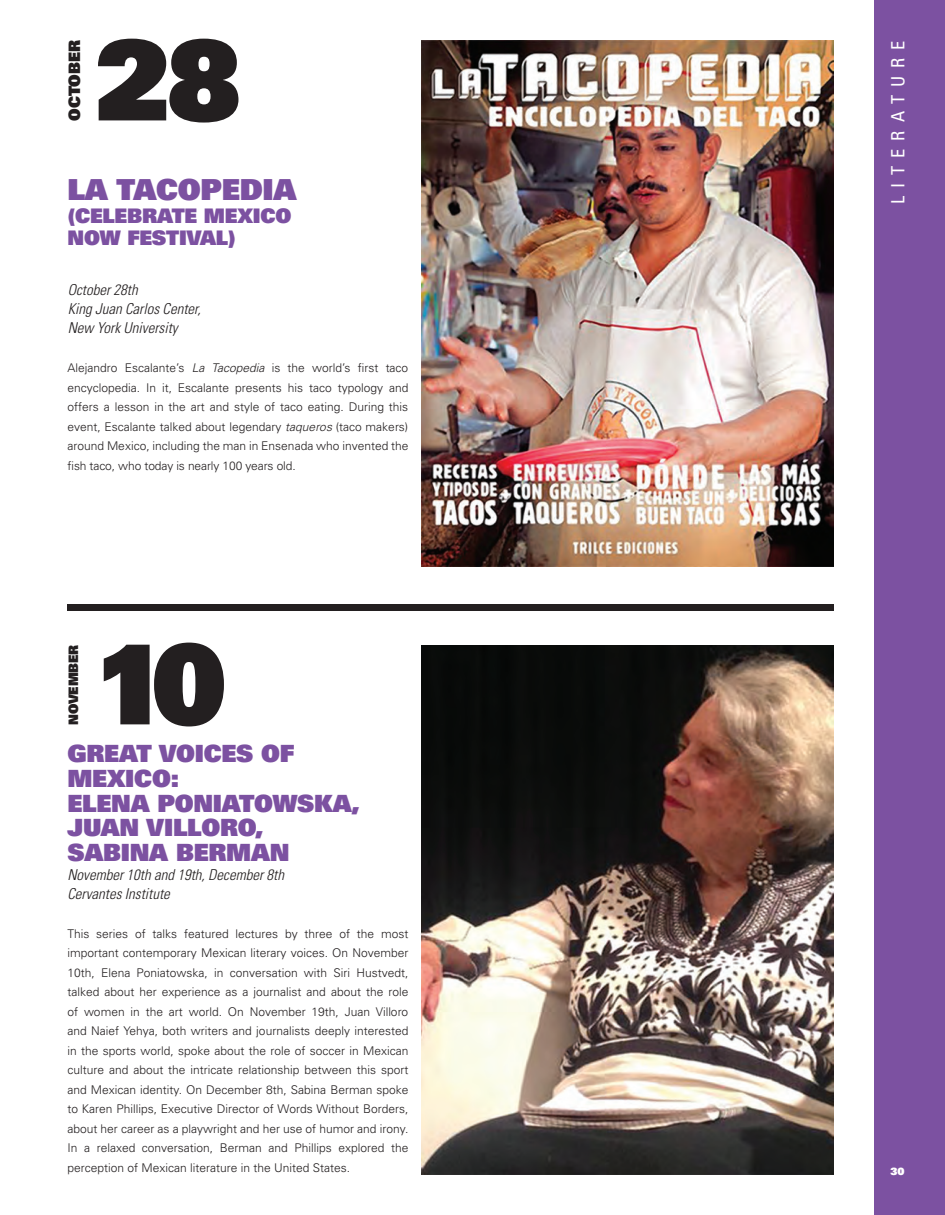
<style>
.page{position:relative;width:945px;height:1215px;background:#fff}
.page>*{position:absolute;margin:0;border:0;box-sizing:border-box;transform-origin:0 0}
.t1{font:900 110.4px "Univers";color:#231f20}
.t2{font:900 28.95px "Univers";letter-spacing:-.01em;color:#7c51a1}
.t3{font:900 23.7px/24.9px "Univers";letter-spacing:-.01em;color:#7c51a1}
.t4{font:900 20.1px/22px "Univers";letter-spacing:-.01em;color:#7c51a1}
.t5{font:condensed 18.3px "Univers";letter-spacing:.44em;color:#fff}
.t6{font:900 15.75px "Univers";letter-spacing:-.01em;color:#231f20}
.t7{font:italic 300 condensed 15px/18.8px "Univers";color:#231f20}
.t8{font:900 13.05px "Univers";letter-spacing:-.01em;color:#231f20}
.t9{font:300 12px/19.5px "Univers";color:#231f20;text-align:justify}
.t10{font:900 10.05px "Univers";color:#fff}
.s1{font-style:italic}
</style>
<div class="page">
<div style="left:875px;top:0;width:70px;height:1215px;background:#7c51a1"></div>
<img style="left:422px;top:40px;width:412px;height:527px">
<div style="left:68px;top:604px;width:766px;height:7px;background:#231f20"></div>
<img style="left:422px;top:645px;width:412px;height:529px">
<h3 class="t6" style="left:64px;top:121px;width:82px;rotate:-90deg">OCTOBER</h3>
<h1 class="t1" style="left:95px;top:8px;width:148px">28</h1>
<h2 class="t2" style="left:68px;top:171px;width:231px">LA TACOPEDIA</h2>
<h3 class="t4" style="left:68px;top:204px;width:226px">(CELEBRATE MEXICO<br>NOW FESTIVAL)</h3>
<p class="t7" style="left:68px;top:280px;width:135px">October 28th<br>King Juan Carlos Center,<br>New York University</p>
<p class="t9" style="left:67px;top:358px;width:342px">Alejandro Escalante’s <span class="s1">La Tacopedia</span> is the world’s first taco encyclopedia. In it, Escalante presents his taco typology and offers a lesson in the art and style of taco eating. During this event, Escalante talked about legendary <span class="s1">taqueros</span> (taco makers) around Mexico, including the man in Ensenada who invented the fish taco, who today is nearly 100 years old.</p>
<p class="t8" style="left:65px;top:725px;width:82px;rotate:-90deg">NOVEMBER</p>
<h1 class="t1" style="left:95px;top:612px;width:133px">10</h1>
<h3 class="t3" style="left:67px;top:740px;width:294px">GREAT VOICES OF<br>MEXICO:<br>ELENA PONIATOWSKA,<br>JUAN VILLORO,<br>SABINA BERMAN</h3>
<p class="t7" style="left:67px;top:865px;width:218px">November 10th and 19th, December 8th<br>Cervantes Institute</p>
<p class="t9" style="left:68px;top:923px;width:342px">This series of talks featured lectures by three of the most important contemporary Mexican literary voices. On November 10th, Elena Poniatowska, in conversation with Siri Hustvedt, talked about her experience as a journalist and about the role of women in the art world. On November 19th, Juan Villoro and Naief Yehya, both writers and journalists deeply interested in the sports world, spoke about the role of soccer in Mexican culture and about the intricate relationship between this sport and Mexican identity. On December 8th, Sabina Berman spoke to Karen Phillips, Executive Director of Words Without Borders, about her career as a playwright and her use of humor and irony.<br>In a relaxed conversation, Berman and Phillips explored the perception of Mexican literature in the United States.</p>
<h3 class="t5" style="left:886px;top:204px;width:165px;rotate:-90deg">LITERATURE</h3>
<p class="t10" style="left:890px;top:1164px;width:16px">30</p>
</div>
